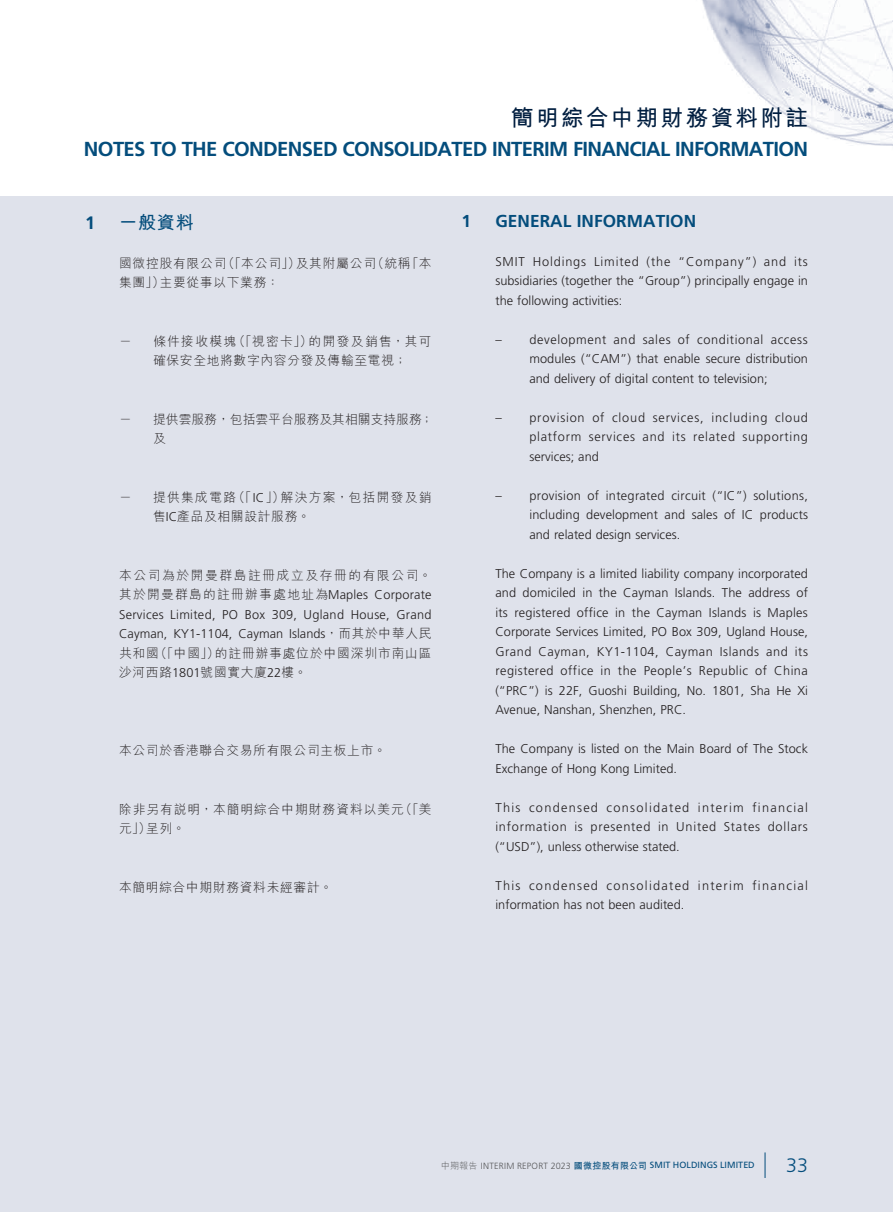
<style>
.page{position:relative;width:893px;height:1212px;background:#dfe2eb}
.page>*{position:absolute;margin:0;border:0;box-sizing:border-box;transform-origin:0 0}
.t1{font:700 22.5px "M Hei HK";letter-spacing:.11em;color:#001e40}
.t2{font:700 20.25px "Frutiger LT Std";letter-spacing:-.03em;color:#044d7c}
.t3{font:300 19.5px "Frutiger LT Std";color:#044d7c}
.t4{font:700 18px "M Hei HK";color:#044d7c}
.t5{font:700 18px "Frutiger LT Std";color:#044d7c}
.t6{font:700 17.25px "Frutiger LT Std";letter-spacing:.005em;color:#044d7c}
.t7{font:300 12.75px/19.5px "Frutiger LT Std";letter-spacing:.005em;color:#231f20;text-align:justify}
.t8{font:300 12.75px/19.5px "M Hei HK";letter-spacing:.06em;color:#231f20}
.t9{font:300 12.75px/19.5px "Frutiger LT Std";letter-spacing:.025em;color:#231f20}
.t10{font:300 12.75px/19.5px "Frutiger LT Std";letter-spacing:.1em;color:#231f20}
.t11{font:300 12.75px/19.5px "M Hei HK";letter-spacing:.125em;color:#231f20}
.t12{font:300 12.75px/19.5px "M Hei HK";letter-spacing:.105em;color:#231f20}
.t13{font:300 12.75px/19.5px "M Hei HK";letter-spacing:.005em;color:#231f20}
.t14{font:9px "Frutiger LT Std";letter-spacing:.005em;color:#044d7c}
.s1{font-family:"Frutiger LT Std"}
.s2{font-family:"M Hei HK"}
.s3{font-family:"M Hei HK";font-weight:300;color:#57585a}
.s4{font-weight:300;color:#57585a}
.s5{font-family:"M Hei HK";font-weight:700}
</style>
<div class="page">
<img style="left:0;top:0;width:893px;height:196px">
<svg style="left:765px;top:1152px;width:1px;height:26px"></svg>
<h1 class="t1" style="left:511px;top:102px;width:298px">簡明綜合中期財務資料附註</h1>
<h2 class="t2" style="left:84px;top:137px;width:726px">NOTES TO THE CONDENSED CONSOLIDATED INTERIM FINANCIAL INFORMATION</h2>
<h3 class="t5" style="left:85px;top:212px;width:12px">1</h3>
<h3 class="t4" style="left:119px;top:209px;width:76px">一般資料</h3>
<p class="t8" style="left:119px;top:253px;width:314px">國微控股有限公司（「本公司」）及其附屬公司（統稱「本集團」）主要從事以下業務：</p>
<p class="t8" style="left:119px;top:331px;width:14px">－</p>
<p class="t8" style="left:153px;top:331px;width:280px">條件接收模塊（「視密卡」）的開發及銷售，其可確保安全地將數字內容分發及傳輸至電視；</p>
<p class="t8" style="left:119px;top:409px;width:14px">－</p>
<p class="t13" style="left:153px;top:409px;width:281px">提供雲服務，包括雲平台服務及其相關支持服務；及</p>
<p class="t8" style="left:119px;top:487px;width:14px">－</p>
<p class="t12" style="left:153px;top:487px;width:280px">提供集成電路（「<span class="s1">IC</span>」）解決方案，包括開發及銷售<span class="s1">IC</span>產品及相關設計服務。</p>
<p class="t11" style="left:119px;top:565px;width:314px">本公司為於開曼群島註冊成立及存冊的有限公司。其於開曼群島的註冊辦事處地址為<span class="s1">Maples Corporate</span></p>
<p class="t9" style="left:119px;top:605px;width:314px">Services Limited, PO Box 309, Ugland House, Grand<br>Cayman, KY1-1104, Cayman Islands<span class="s2">，而其於中華人民</span></p>
<p class="t8" style="left:119px;top:643px;width:314px">共和國（「中國」）的註冊辦事處位於中國深圳市南山區沙河西路<span class="s1">1801</span>號國實大廈<span class="s1">22</span>樓。</p>
<p class="t8" style="left:119px;top:741px;width:269px">本公司於香港聯合交易所有限公司主板上市。</p>
<p class="t8" style="left:119px;top:799px;width:314px">除非另有說明，本簡明綜合中期財務資料以美元（「美元」）呈列。</p>
<p class="t8" style="left:119px;top:877px;width:215px">本簡明綜合中期財務資料未經審計。</p>
<h3 class="t6" style="left:461px;top:211px;width:11px">1</h3>
<h3 class="t6" style="left:495px;top:211px;width:202px">GENERAL INFORMATION</h3>
<p class="t7" style="left:495px;top:252px;width:314px">SMIT Holdings Limited (the “Company”) and its subsidiaries (together the “Group”) principally engage in the following activities:</p>
<p class="t7" style="left:529px;top:330px;width:280px;text-indent:-34px">– development and sales of conditional access modules (“CAM”) that enable secure distribution and delivery of digital content to television;</p>
<p class="t7" style="left:529px;top:408px;width:280px;text-indent:-34px">– provision of cloud services, including cloud platform services and its related supporting services; and</p>
<p class="t7" style="left:529px;top:486px;width:280px;text-indent:-34px">– provision of integrated circuit (“IC”) solutions, including development and sales of IC products and related design services.</p>
<p class="t7" style="left:495px;top:564px;width:314px">The Company is a limited liability company incorporated and domiciled in the Cayman Islands. The address of its registered office in the Cayman Islands is Maples Corporate Services Limited, PO Box 309, Ugland House, Grand Cayman, KY1-1104, Cayman Islands and its registered office in the People’s Republic of China (“PRC”) is 22F, Guoshi Building, No. 1801, Sha He Xi Avenue, Nanshan, Shenzhen, PRC.</p>
<p class="t7" style="left:495px;top:739px;width:314px">The Company is listed on the Main Board of The Stock<br>Exchange of Hong Kong Limited.</p>
<p class="t7" style="left:495px;top:798px;width:314px">This condensed consolidated interim financial information is presented in United States dollars (“USD”), unless otherwise stated.</p>
<p class="t10" style="left:495px;top:876px;width:314px">This condensed consolidated interim financial information has not been audited.</p>
<p class="t14" style="left:441px;top:1160px;width:315px"><span class="s3">中期報告</span> <span class="s4">INTERIM REPORT 2023</span> <span class="s5">國微控股有限公司</span> SMIT HOLDINGS LIMITED</p>
<h3 class="t3" style="left:786px;top:1154px;width:23px">33</h3>
</div>
